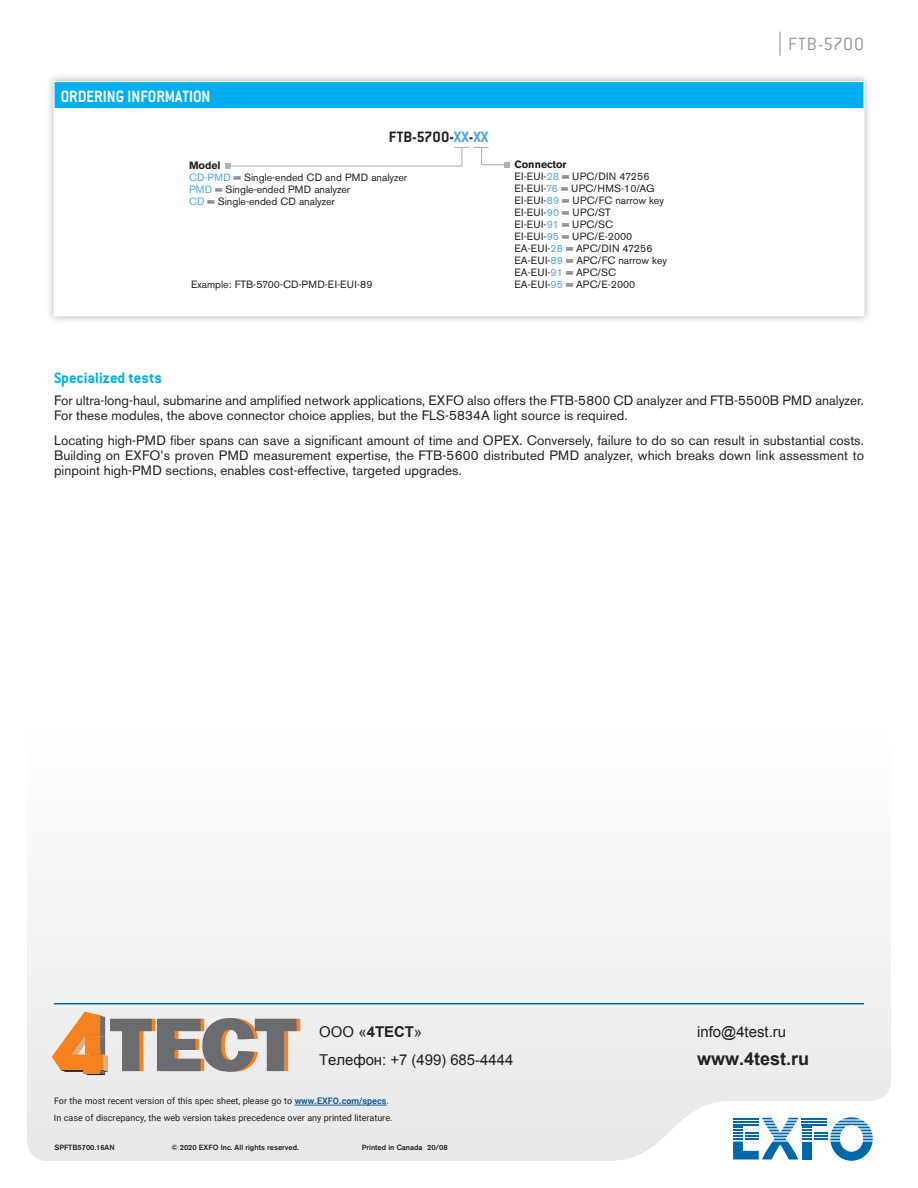
<style>
.page{position:relative;width:918px;height:1188px;background:#fff}
.page>*{position:absolute;margin:0;border:0;box-sizing:border-box;transform-origin:0 0}
.t1{font:300 19.5px "Conduit ITC";letter-spacing:.05em;color:#939598}
.t2{font:700 18px "Conduit ITC";color:#fff;scale:.9 1}
.t3{font:700 18px "Arial";color:#231f20}
.t4{font:700 16.5px "Conduit ITC";color:#00aeef}
.t5{font:700 16.5px "Conduit ITC";color:#231f20}
.t6{font:15px/27.6px "Arial";color:#231f20}
.t7{font:15px "Arial";color:#231f20}
.t8{font:13.5px/15px "Akzidenz Grotesk BE";color:#231f20}
.t9{font:10.5px/12px "Akzidenz Grotesk BE";letter-spacing:.02em;color:#231f20}
.t10{font:10.5px/12px "Akzidenz Grotesk BE";color:#231f20}
.t11{font:9px/16.6px "Roboto";color:#231f20}
.t12{font:500 7.5px "Akzidenz Grotesk BE";color:#231f20}
.s1{color:#53a5db}
.s2{font-weight:700}
.s3{font-weight:700;color:#175d9e}
</style>
<div class="page">
<div style="left:27px;top:903px;width:864px;height:258px;background:#efeff0"></div>
<svg style="left:733px;top:1117px;width:140px;height:44px"></svg>
<hr style="left:54px;top:1003px;width:810px;height:1px;background:#0068a9">
<hr style="left:295px;top:1105px;width:91px;height:1px;background:#175d9e">
<hr style="left:779px;top:32px;width:2px;height:24px;background:#939598">
<div style="left:46px;top:73px;width:826px;height:251px;background:#231f20;opacity:.35"></div>
<div style="left:54px;top:82px;width:810px;height:27px;background:#00aeef"></div>
<div style="left:54px;top:109px;width:810px;height:207px;background:#fff"></div>
<hr style="left:53px;top:81px;width:812px;height:1px;background:#fff">
<hr style="left:53px;top:82px;width:2px;height:27px;background:#fff">
<hr style="left:863px;top:82px;width:2px;height:27px;background:#fff">
<hr style="left:53px;top:109px;width:2px;height:206px;background:#fff">
<hr style="left:863px;top:109px;width:2px;height:206px;background:#fff">
<hr style="left:53px;top:315px;width:812px;height:1px;background:#fff">
<svg style="left:226px;top:147px;width:283px;height:22px"></svg>
<svg style="left:52px;top:1012px;width:248px;height:63px;background:#baa594"></svg>
<h2 class="t2" style="left:61px;top:86px;width:168px">ORDERING INFORMATION</h2>
<p class="t5" style="left:389px;top:127px;width:101px">FTB-5700-<span class="s1">XX</span>-<span class="s1">XX</span></p>
<p class="t10" style="left:189px;top:159px;width:220px"><span class="s2">Model<br></span><span class="s1">CD-PMD</span> = Single-ended CD and PMD analyzer<br><span class="s1">PMD</span> = Single-ended PMD analyzer<br><span class="s1">CD</span> = Single-ended CD analyzer</p>
<p class="t9" style="left:515px;top:159px;width:154px"><span class="s2">Connector<br></span>EI-EUI-<span class="s1">28</span> = UPC/DIN 47256<br>EI-EUI-<span class="s1">76</span> = UPC/HMS-10/AG<br>EI-EUI-<span class="s1">89</span> = UPC/FC narrow key<br>EI-EUI-<span class="s1">90</span> = UPC/ST<br>EI-EUI-<span class="s1">91</span> = UPC/SC<br>EI-EUI-<span class="s1">95</span> = UPC/E-2000<br>EA-EUI-<span class="s1">28</span> = APC/DIN 47256<br>EA-EUI-<span class="s1">89</span> = APC/FC narrow key<br>EA-EUI-<span class="s1">91</span> = APC/SC</p>
<p class="t10" style="left:191px;top:278px;width:183px">Example: FTB-5700-CD-PMD-EI-EUI-89</p>
<p class="t10" style="left:515px;top:279px;width:122px">EA-EUI-<span class="s1">95</span> = APC/E-2000</p>
<h1 class="t1" style="left:788px;top:33px;width:77px">FTB-5700</h1>
<p class="t4" style="left:54px;top:368px;width:109px">Specialized tests</p>
<p class="t8" style="left:54px;top:393px;width:812px">For ultra-long-haul, submarine and amplified network applications, EXFO also offers the FTB-5800 CD analyzer and FTB-5500B PMD analyzer.<br>For these modules, the above connector choice applies, but the FLS-5834A light source is required.</p>
<p class="t8" style="left:54px;top:433px;width:812px;text-align:justify">Locating high-PMD fiber spans can save a significant amount of time and OPEX. Conversely, failure to do so can result in substantial costs.<br>Building on EXFO’s proven PMD measurement expertise, the FTB-5600 distributed PMD analyzer, which breaks down link assessment to pinpoint high-PMD sections, enables cost-effective, targeted upgrades.</p>
<p class="t6" style="left:319px;top:1019px;width:196px">ООО «<span class="s2">4ТЕСТ</span>»<br>Телефон: +7 (499) 685-4444</p>
<p class="t7" style="left:697px;top:1022px;width:91px">info@4test.ru</p>
<h2 class="t3" style="left:697px;top:1047px;width:114px">www.4test.ru</h2>
<p class="t11" style="left:54px;top:1093px;width:340px">For the most recent version of this spec sheet, please go to <span class="s3">www.EXFO.com/specs</span>.<br>In case of discrepancy, the web version takes precedence over any printed literature.</p>
<p class="t12" style="left:54px;top:1142px;width:62px">SPFTB5700.16AN</p>
<p class="t12" style="left:171px;top:1142px;width:129px">© 2020 EXFO Inc. All rights reserved.</p>
<p class="t12" style="left:362px;top:1142px;width:87px">Printed in Canada 20/08</p>
</div>
